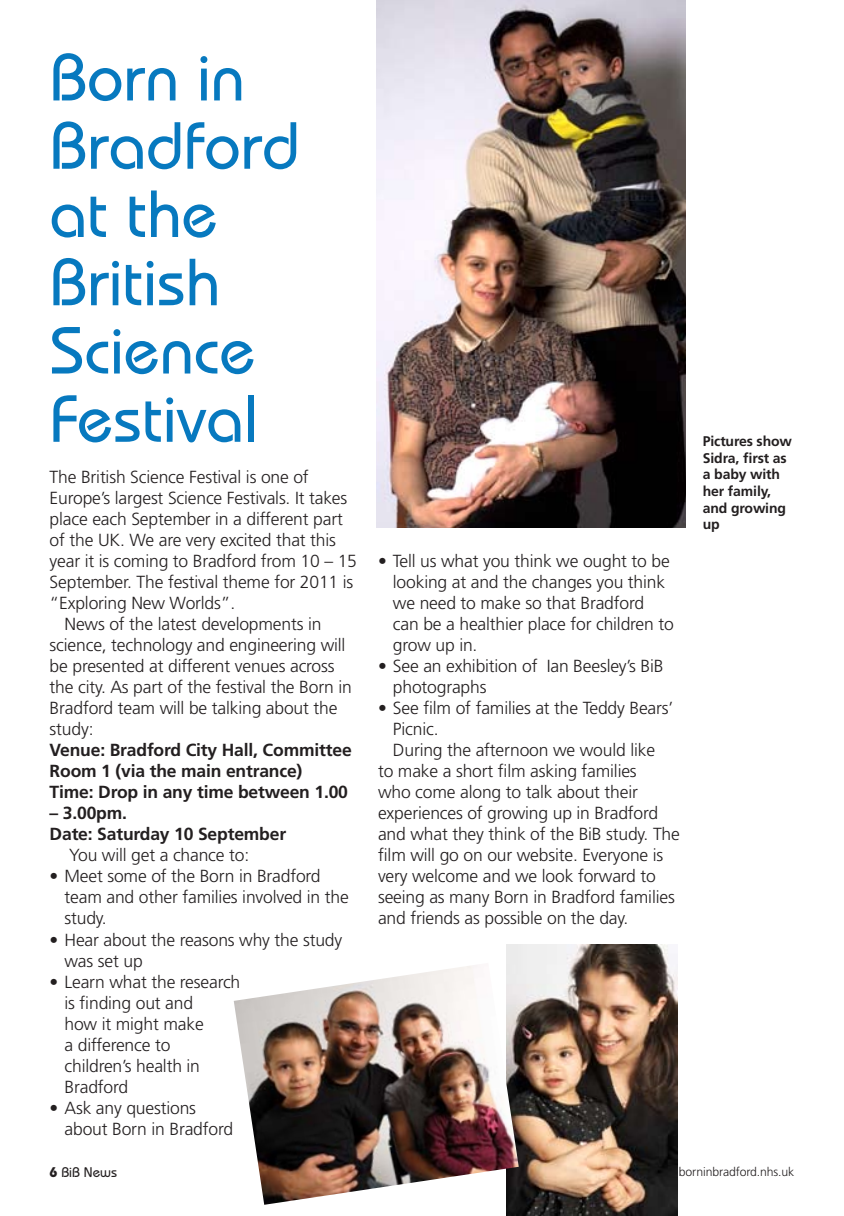
<style>
.page{position:relative;width:844px;height:1216px;background:#fff}
.page>*{position:absolute;margin:0;border:0;box-sizing:border-box;transform-origin:0 0}
.t1{font:500 66.5px/68.2px "Bauhaus IT Cby BT";color:#0779bf}
.t2{font:300 17.5px/21px "Frutiger";letter-spacing:-.01em;color:#231f20}
.t3{font:700 17.5px/21px "Frutiger";letter-spacing:-.01em;color:#231f20}
.t4{font:700 14px/16.6px "Frutiger";letter-spacing:-.01em;color:#231f20}
.t5{font:500 14px "Bauhaus IT Cby BT";color:#231f20}
.t6{font:300 12.25px "Frutiger";letter-spacing:-.01em;color:#231f20}
.s1{font-weight:700}
</style>
<div class="page">
<img style="left:506px;top:944px;width:171px;height:271px">
<img style="left:376px;top:0;width:309px;height:527px">
<img style="left:234px;top:962px;width:284px;height:242px">
<h1 class="t1" style="left:50px;top:42px;width:251px">Born in<br>Bradford at the<br>British<br>Science<br>Festival</h1>
<p class="t2" style="left:50px;top:466px;width:260px">The British Science Festival is one of</p>
<p class="t2" style="left:50px;top:487px;width:299px">Europe’s largest Science Festivals. It takes</p>
<p class="t2" style="left:50px;top:508px;width:294px">place each September in a different part</p>
<p class="t2" style="left:50px;top:529px;width:288px">of the UK. We are very excited that this</p>
<p class="t2" style="left:50px;top:550px;width:309px">year it is coming to Bradford from 10 – 15</p>
<p class="t2" style="left:50px;top:571px;width:305px">September. The festival theme for 2011 is</p>
<p class="t2" style="left:50px;top:592px;width:187px">“Exploring New Worlds”.</p>
<p class="t2" style="left:64px;top:613px;width:258px">News of the latest developments in</p>
<p class="t2" style="left:50px;top:634px;width:297px">science, technology and engineering will</p>
<p class="t2" style="left:50px;top:655px;width:286px">be presented at different venues across</p>
<p class="t2" style="left:50px;top:676px;width:304px">the city. As part of the festival the Born in</p>
<p class="t2" style="left:50px;top:697px;width:289px">Bradford team will be talking about the</p>
<p class="t2" style="left:50px;top:718px;width:45px">study:</p>
<p class="t3" style="left:50px;top:739px;width:303px">Venue: Bradford City Hall, Committee<br>Room 1 (via the main entrance)<br>Time: Drop in any time between 1.00</p>
<p class="t3" style="left:50px;top:802px;width:238px">– 3.00pm.<br>Date: Saturday 10 September</p>
<p class="t2" style="left:69px;top:844px;width:181px">You will get a chance to:</p>
<p class="t2" style="left:64px;top:865px;width:286px;text-indent:-15px">• Meet some of the Born in Bradford team and other families involved in the study.</p>
<p class="t2" style="left:64px;top:928px;width:279px;text-indent:-15px">• Hear about the reasons why the study was set up</p>
<p class="t2" style="left:64px;top:970px;width:177px;text-indent:-15px">• Learn what the research is finding out and<br>how it might make<br>a difference to children’s health in<br>Bradford</p>
<p class="t2" style="left:64px;top:1096px;width:170px;text-indent:-15px">• Ask any questions about Born in Bradford</p>
<p class="t2" style="left:393px;top:550px;width:282px;text-indent:-15px">• Tell us what you think we ought to be looking at and the changes you think we need to make so that Bradford can be a healthier place for children to grow up in.</p>
<p class="t2" style="left:393px;top:655px;width:272px;text-indent:-15px">• See an exhibition of Ian Beesley’s BiB photographs</p>
<p class="t2" style="left:378px;top:697px;width:297px">• See film of families at the Teddy Bears’</p>
<p class="t2" style="left:393px;top:718px;width:47px">Picnic.</p>
<p class="t2" style="left:393px;top:739px;width:263px">During the afternoon we would like</p>
<p class="t2" style="left:378px;top:760px;width:260px">to make a short film asking families</p>
<p class="t2" style="left:378px;top:781px;width:261px">who come along to talk about their</p>
<p class="t2" style="left:378px;top:802px;width:281px">experiences of growing up in Bradford</p>
<p class="t2" style="left:378px;top:823px;width:303px">and what they think of the BiB study. The</p>
<p class="t2" style="left:378px;top:844px;width:287px">film will go on our website. Everyone is</p>
<p class="t2" style="left:378px;top:865px;width:279px">very welcome and we look forward to</p>
<p class="t2" style="left:378px;top:886px;width:298px">seeing as many Born in Bradford families</p>
<p class="t2" style="left:378px;top:907px;width:252px">and friends as possible on the day.</p>
<p class="t4" style="left:702px;top:432px;width:91px">Pictures show<br>Sidra, first as a baby with her family, and growing up</p>
<p class="t5" style="left:50px;top:1163px;width:69px"><span class="s1">6</span> BiB News</p>
<p class="t6" style="left:648px;top:1164px;width:148px">www.borninbradford.nhs.uk</p>
</div>
